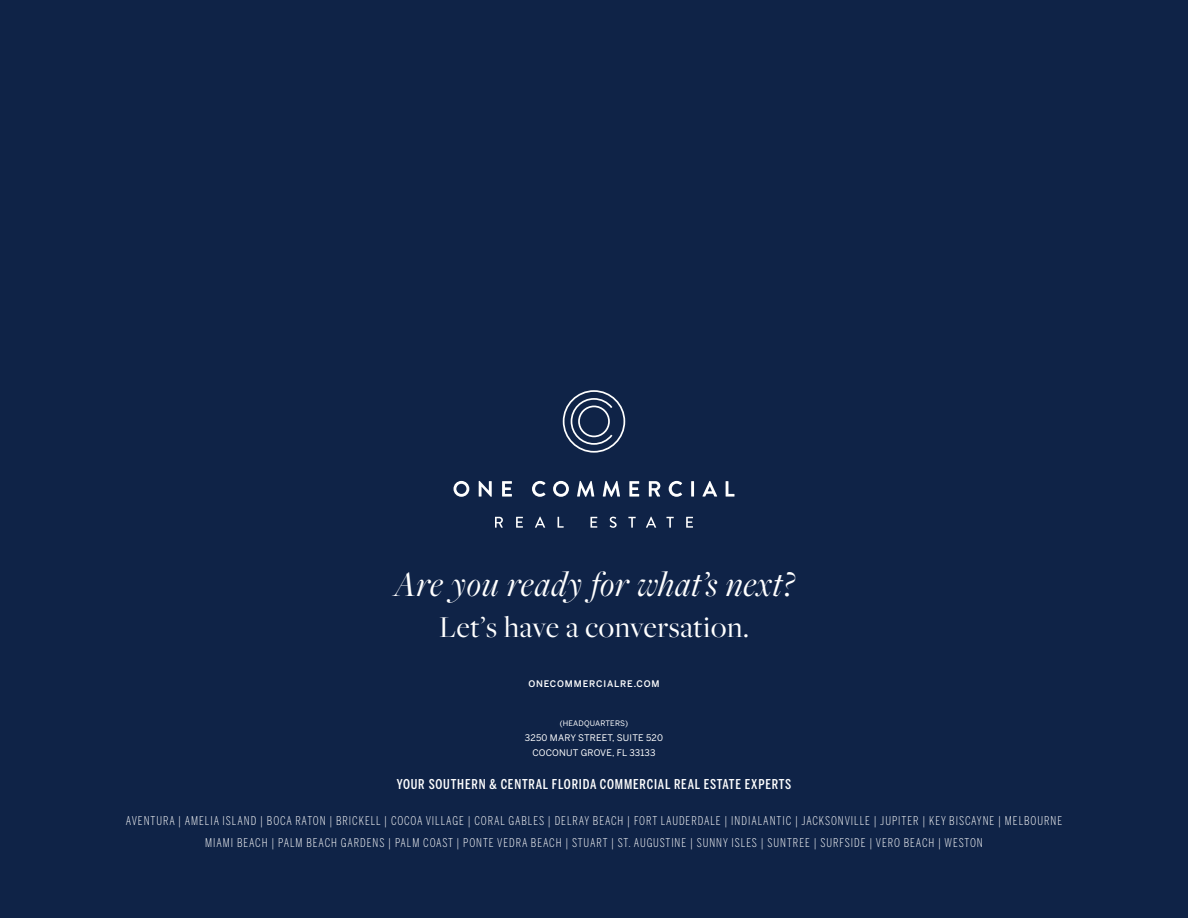
<style>
.page{position:relative;width:1188px;height:918px;background:#0f2347}
.page>*{position:absolute;margin:0;border:0;box-sizing:border-box;transform-origin:0 0}
.t1{font:italic 37.5px "Freight Big Pro";letter-spacing:.015em;color:#fff}
.t2{font:31.5px "Freight Big Pro";letter-spacing:.02em;color:#fff}
.t3{font:500 13.5px "Benton Sans Comp";letter-spacing:.06em;color:#fff}
.t4{font:300 12px/22.5px "Benton Sans Comp";letter-spacing:.08em;color:#fff;text-align:center}
.t5{font:9px/15.1px "Benton Sans";letter-spacing:.02em;color:#fff;text-align:center}
.t6{font:500 9px "Benton Sans";letter-spacing:.09em;color:#fff}
.t7{font:7.5px "Benton Sans";letter-spacing:.02em;color:#fff}
</style>
<div class="page">
<svg style="left:563px;top:390px;width:62px;height:63px"></svg>
<svg style="left:454px;top:481px;width:15px;height:16px"></svg>
<svg style="left:479px;top:481px;width:13px;height:16px"></svg>
<svg style="left:502px;top:481px;width:10px;height:16px"></svg>
<svg style="left:532px;top:481px;width:14px;height:16px"></svg>
<svg style="left:553px;top:481px;width:16px;height:16px"></svg>
<svg style="left:577px;top:481px;width:17px;height:16px"></svg>
<svg style="left:603px;top:481px;width:17px;height:16px"></svg>
<svg style="left:629px;top:481px;width:10px;height:16px"></svg>
<svg style="left:649px;top:481px;width:11px;height:16px"></svg>
<svg style="left:669px;top:481px;width:13px;height:16px"></svg>
<hr style="left:691px;top:481px;width:3px;height:16px;background:#fff">
<svg style="left:702px;top:481px;width:15px;height:16px"></svg>
<svg style="left:726px;top:481px;width:8px;height:16px"></svg>
<svg style="left:495px;top:517px;width:8px;height:11px"></svg>
<svg style="left:516px;top:517px;width:7px;height:11px"></svg>
<svg style="left:535px;top:517px;width:10px;height:11px"></svg>
<svg style="left:558px;top:517px;width:6px;height:11px"></svg>
<svg style="left:590px;top:517px;width:7px;height:11px"></svg>
<svg style="left:610px;top:517px;width:7px;height:11px"></svg>
<svg style="left:628px;top:517px;width:8px;height:11px"></svg>
<svg style="left:646px;top:517px;width:10px;height:11px"></svg>
<svg style="left:666px;top:517px;width:8px;height:11px"></svg>
<svg style="left:686px;top:517px;width:7px;height:11px"></svg>
<h1 class="t1" style="left:394px;top:560px;width:402px">Are you ready for what’s next?</h1>
<h2 class="t2" style="left:439px;top:606px;width:311px">Let’s have a conversation.</h2>
<p class="t6" style="left:528px;top:679px;width:133px">ONECOMMERCIALRE.COM</p>
<p class="t7" style="left:560px;top:718px;width:70px">(HEADQUARTERS)</p>
<p class="t5" style="left:525px;top:730px;width:140px">3250 MARY STREET, SUITE 520<br>COCONUT GROVE, FL 33133</p>
<p class="t3" style="left:397px;top:776px;width:396px">YOUR SOUTHERN &amp; CENTRAL FLORIDA COMMERCIAL REAL ESTATE EXPERTS</p>
<p class="t4" style="left:126px;top:809px;width:938px">AVENTURA | AMELIA ISLAND | BOCA RATON | BRICKELL | COCOA VILLAGE | CORAL GABLES | DELRAY BEACH | FORT LAUDERDALE | INDIALANTIC | JACKSONVILLE | JUPITER | KEY BISCAYNE | MELBOURNE<br>MIAMI BEACH | PALM BEACH GARDENS | PALM COAST | PONTE VEDRA BEACH | STUART | ST. AUGUSTINE | SUNNY ISLES | SUNTREE | SURFSIDE | VERO BEACH | WESTON</p>
</div>
